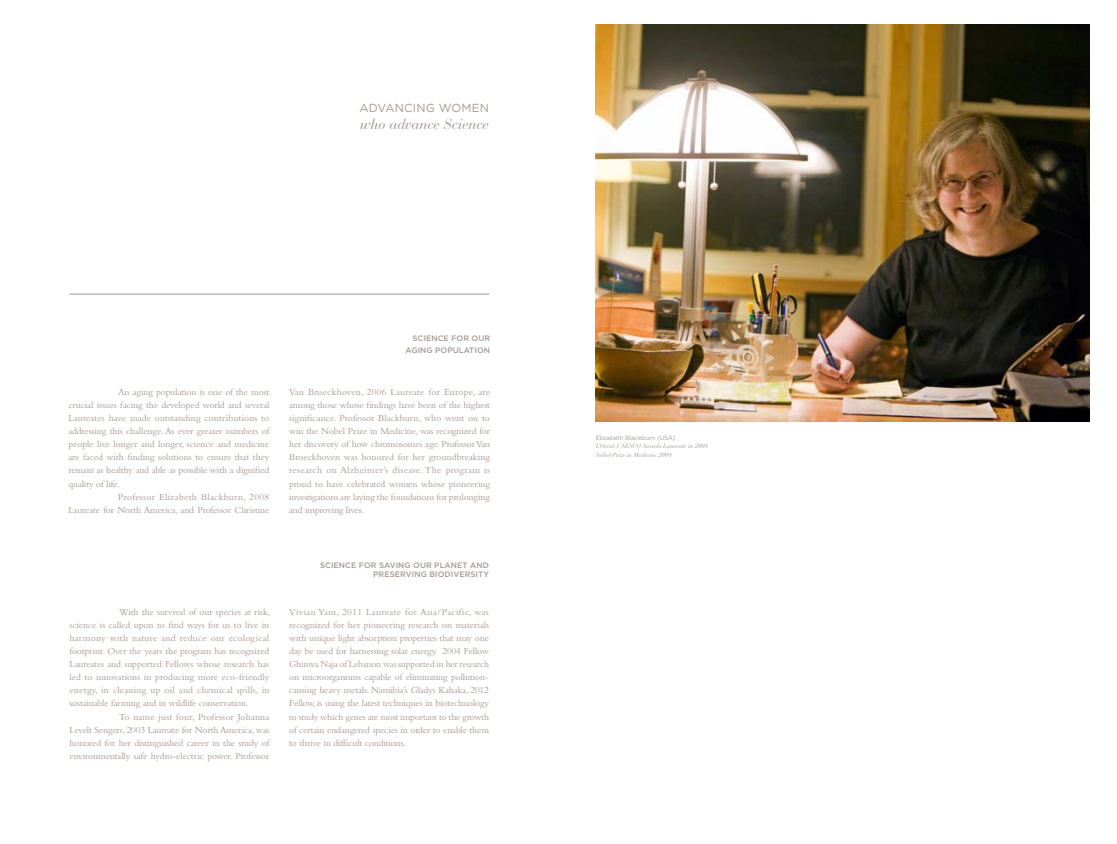
<style>
.page{position:relative;width:1117px;height:844px;background:#fff}
.page>*{position:absolute;margin:0;border:0;box-sizing:border-box;transform-origin:0 0}
.t1{font:italic 14.35px "Bauer Bodoni";letter-spacing:-.005em;color:#a59890}
.t2{font:11.64px "Gotham";letter-spacing:.015em;color:#a59890}
.t3{font:9.62px/13.1px "Bembo";letter-spacing:-.005em;color:#a59890;text-align:justify}
.t4{font:9.62px "Bembo";letter-spacing:.025em;color:#a59890}
.t5{font:9.62px "Bembo";letter-spacing:.015em;color:#a59890}
.t6{font:9.62px "Bembo";letter-spacing:.03em;color:#a59890}
.t7{font:9.62px "Bembo";letter-spacing:.02em;color:#a59890}
.t8{font:500 7.88px/12.1px "Gotham";letter-spacing:.01em;color:#a59890;text-align:right}
.t9{font:italic 6.12px/8.6px "Bauer Bodoni";letter-spacing:-.01em;color:#a59890}
.t10{font:6.12px "Gotham";letter-spacing:-.01em;color:#a59890}
</style>
<div class="page">
<img style="left:595px;top:25px;width:494px;height:397px">
<hr style="left:69px;top:294px;width:420px;height:1px;background:#a59890">
<p class="t2" style="left:359px;top:102px;width:131px">ADVANCING WOMEN</p>
<h1 class="t1" style="left:360px;top:115px;width:130px">who advance Science</h1>
<p class="t3" style="left:118px;top:385px;width:153px">An aging population is one of the most</p>
<p class="t3" style="left:68px;top:398px;width:202px">crucial issues facing the developed world and several</p>
<p class="t5" style="left:68px;top:412px;width:202px">Laureates have made outstanding contributions to</p>
<p class="t3" style="left:68px;top:424px;width:202px">addressing this challenge. As ever greater numbers of</p>
<p class="t3" style="left:68px;top:437px;width:202px">people live longer and longer, science and medicine</p>
<p class="t3" style="left:68px;top:450px;width:202px">are faced with finding solutions to ensure that they</p>
<p class="t3" style="left:68px;top:463px;width:202px">remain as healthy and able as possible with a dignified</p>
<p class="t3" style="left:68px;top:476px;width:53px">quality of life.</p>
<p class="t6" style="left:118px;top:491px;width:153px">Professor Elizabeth Blackburn, 2008</p>
<p class="t3" style="left:68px;top:503px;width:202px">Laureate for North America, and Professor Christine</p>
<p class="t8" style="left:405px;top:332px;width:86px">SCIENCE FOR OUR<br>AGING POPULATION</p>
<p class="t3" style="left:289px;top:385px;width:202px">Van Broeckhoven, 2006 Laureate for Europe, are among those whose findings have been of the highest significance. Professor Blackburn, who went on to win the Nobel Prize in Medicine, was recognized for her discovery of how chromosomes age. Professor Van Broeckhoven was honored for her groundbreaking research on Alzheimer’s disease. The program is proud to have celebrated women whose pioneering investigations are laying the foundations for prolonging and improving lives.</p>
<p class="t3" style="left:119px;top:604px;width:153px">With the survival of our species at risk,</p>
<p class="t3" style="left:69px;top:617px;width:201px">science is called upon to find ways for us to live in</p>
<p class="t4" style="left:69px;top:632px;width:201px">harmony with nature and reduce our ecological</p>
<p class="t3" style="left:69px;top:644px;width:201px">footprint. Over the years the program has recognized</p>
<p class="t3" style="left:69px;top:657px;width:201px">Laureates and supported Fellows whose research has</p>
<p class="t3" style="left:69px;top:670px;width:201px">led to innovations in producing more eco-friendly</p>
<p class="t4" style="left:69px;top:684px;width:201px">energy, in cleaning up oil and chemical spills, in</p>
<p class="t3" style="left:69px;top:696px;width:180px">sustainable farming and in wildlife conservation.</p>
<p class="t7" style="left:119px;top:710px;width:152px">To name just four, Professor Johanna</p>
<p class="t3" style="left:69px;top:722px;width:201px">Levelt Sengers, 2003 Laureate for North America, was</p>
<p class="t3" style="left:69px;top:736px;width:201px">honored for her distinguished career in the study of</p>
<p class="t3" style="left:69px;top:749px;width:201px">environmentally safe hydro-electric power. Professor</p>
<p class="t8" style="left:320px;top:559px;width:170px;line-height:9.6px">SCIENCE FOR SAVING OUR PLANET AND<br>PRESERVING BIODIVERSITY</p>
<p class="t3" style="left:289px;top:604px;width:201px">Vivian Yam, 2011 Laureate for Asia/Pacific, was recognized for her pioneering research on materials with unique light absorption properties that may one day be used for harnessing solar energy. 2004 Fellow Ghinwa Naja of Lebanon was supported in her research on microorganisms capable of eliminating pollution&shy;causing heavy metals. Namibia’s Gladys Kahaka, 2012<br>Fellow, is using the latest techniques in biotechnology to study which genes are most important to the growth of certain endangered species in order to enable them to thrive in difficult conditions.</p>
<p class="t10" style="left:595px;top:434px;width:81px">Elizabeth Blackburn (USA)</p>
<p class="t9" style="left:595px;top:442px;width:114px">L’Oréal-UNESCO Awards Laureate in 2008<br>Nobel Prize in Medicine 2009</p>
</div>
